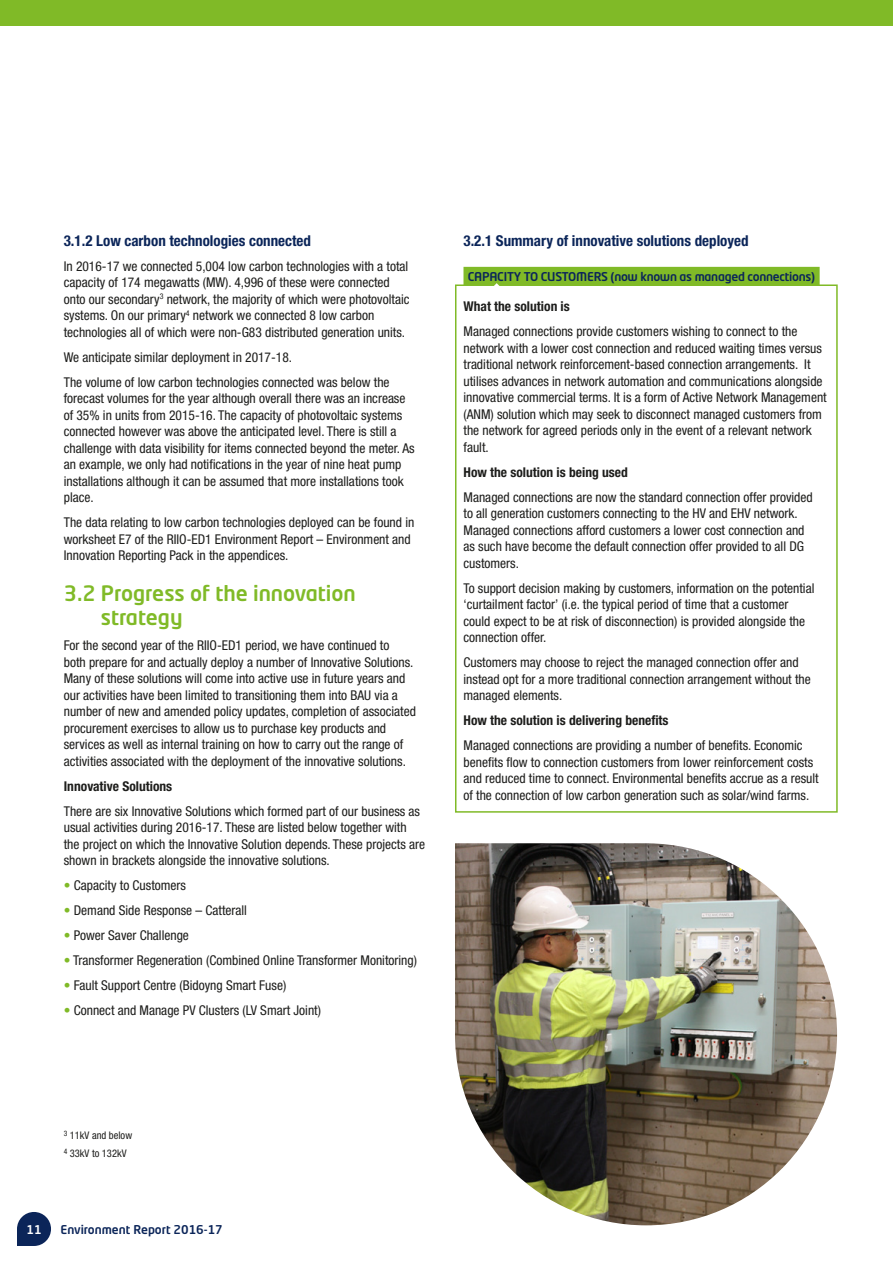
<style>
.page{position:relative;width:893px;height:1263px;background:#fff}
.page>*{position:absolute;margin:0;border:0;box-sizing:border-box;transform-origin:0 0}
.t1{font:500 21px/24px "Neo Tech Std";color:#80ba27}
.t2{font:700 condensed 15px "Helvetica Neue LT";color:#0b2559}
.t3{font:condensed 13.5px/16.5px "Helvetica Neue LT";color:#1d1d1b}
.t4{font:700 condensed 13.5px "Helvetica Neue LT";color:#1d1d1b}
.t5{font:500 12px "Neo Tech Std";letter-spacing:-.02em;color:#0b2559}
.t6{font:500 12px "Neo Tech Std";color:#0b2559}
.t7{font:500 12px "Neo Tech Std";color:#fff}
.t8{font:condensed 10.5px/17.7px "Helvetica Neue LT";color:#1d1d1b}
.s1{color:#80ba27}
</style>
<div class="page">
<div style="left:0;top:0;width:893px;height:26px;background:#80ba27"></div>
<svg style="left:455px;top:284px;width:383px;height:529px"></svg>
<div style="left:463px;top:267px;width:357px;height:19px;background:#80ba27"></div>
<img style="left:455px;top:843px;width:382px;height:382px">
<svg style="left:17px;top:1212px;width:34px;height:34px"></svg>
<p class="t2" style="left:64px;top:231px;width:249px">3.1.2 Low carbon technologies connected</p>
<p class="t3" style="left:64px;top:257px;width:347px">In 2016-17 we connected 5,004 low carbon technologies with a total capacity of 174 megawatts (MW). 4,996 of these were connected onto our secondary<sup>3</sup> network, the majority of which were photovoltaic systems. On our primary<sup>4</sup> network we connected 8 low carbon technologies all of which were non-G83 distributed generation units.</p>
<p class="t3" style="left:64px;top:344px;width:327px;line-height:25px">We anticipate similar deployment in 2017-18.<br>The volume of low carbon technologies connected was below the</p>
<p class="t3" style="left:64px;top:390px;width:352px">forecast volumes for the year although overall there was an increase of 35% in units from 2015-16. The capacity of photovoltaic systems connected however was above the anticipated level. There is still a challenge with data visibility for items connected beyond the meter. As an example, we only had notifications in the year of nine heat pump installations although it can be assumed that more installations took place.</p>
<p class="t3" style="left:64px;top:514px;width:352px">The data relating to low carbon technologies deployed can be found in worksheet E7 of the RIIO-ED1 Environment Report – Environment and<br>Innovation Reporting Pack in the appendices.</p>
<h1 class="t1" style="left:101px;top:581px;width:256px;text-indent:-37px">3.2 Progress of the innovation strategy</h1>
<p class="t3" style="left:64px;top:637px;width:354px">For the second year of the RIIO-ED1 period, we have continued to<br>both prepare for and actually deploy a number of Innovative Solutions.<br>Many of these solutions will come into active use in future years and our activities have been limited to transitioning them into BAU via a number of new and amended policy updates, completion of associated procurement exercises to allow us to purchase key products and services as well as internal training on how to carry out the range of activities associated with the deployment of the innovative solutions.</p>
<p class="t4" style="left:64px;top:778px;width:110px">Innovative Solutions</p>
<p class="t3" style="left:64px;top:802px;width:363px">There are six Innovative Solutions which formed part of our business as usual activities during 2016-17. These are listed below together with the project on which the Innovative Solution depends. These projects are shown in brackets alongside the innovative solutions.</p>
<p class="t3" style="left:64px;top:877px;width:124px"><span class="s1">•</span> Capacity to Customers</p>
<p class="t3" style="left:64px;top:902px;width:185px"><span class="s1">•</span> Demand Side Response – Catterall</p>
<p class="t3" style="left:64px;top:927px;width:127px"><span class="s1">•</span> Power Saver Challenge</p>
<p class="t3" style="left:64px;top:952px;width:355px"><span class="s1">•</span> Transformer Regeneration (Combined Online Transformer Monitoring)</p>
<p class="t3" style="left:64px;top:977px;width:224px"><span class="s1">•</span> Fault Support Centre (Bidoyng Smart Fuse)</p>
<p class="t3" style="left:64px;top:1002px;width:259px"><span class="s1">•</span> Connect and Manage PV Clusters (LV Smart Joint)</p>
<p class="t2" style="left:463px;top:231px;width:287px">3.2.1 Summary of innovative solutions deployed</p>
<p class="t5" style="left:468px;top:269px;width:349px">CAPACITY TO CUSTOMERS (now known as managed connections)</p>
<p class="t4" style="left:463px;top:298px;width:108px">What the solution is</p>
<p class="t3" style="left:463px;top:323px;width:365px">Managed connections provide customers wishing to connect to the network with a lower cost connection and reduced waiting times versus traditional network reinforcement-based connection arrangements. It utilises advances in network automation and communications alongside innovative commercial terms. It is a form of Active Network Management (ANM) solution which may seek to disconnect managed customers from the network for agreed periods only in the event of a relevant network fault.</p>
<p class="t4" style="left:463px;top:464px;width:166px">How the solution is being used</p>
<p class="t3" style="left:463px;top:489px;width:351px">Managed connections are now the standard connection offer provided to all generation customers connecting to the HV and EHV network.<br>Managed connections afford customers a lower cost connection and as such have become the default connection offer provided to all DG customers.</p>
<p class="t3" style="left:463px;top:580px;width:352px">To support decision making by customers, information on the potential ‘curtailment factor’ (i.e. the typical period of time that a customer could expect to be at risk of disconnection) is provided alongside the connection offer.</p>
<p class="t3" style="left:463px;top:654px;width:349px">Customers may choose to reject the managed connection offer and instead opt for a more traditional connection arrangement without the managed elements.</p>
<p class="t4" style="left:463px;top:712px;width:207px">How the solution is delivering benefits</p>
<p class="t3" style="left:463px;top:737px;width:357px">Managed connections are providing a number of benefits. Economic benefits flow to connection customers from lower reinforcement costs and reduced time to connect. Environmental benefits accrue as a result of the connection of low carbon generation such as solar/wind farms.</p>
<p class="t8" style="left:64px;top:1126px;width:70px"><sup>3</sup> 11kV and below<br><sup>4</sup> 33kV to 132kV</p>
<p class="t7" style="left:26px;top:1221px;width:17px">11</p>
<p class="t6" style="left:61px;top:1221px;width:164px">Environment Report 2016-17</p>
</div>
